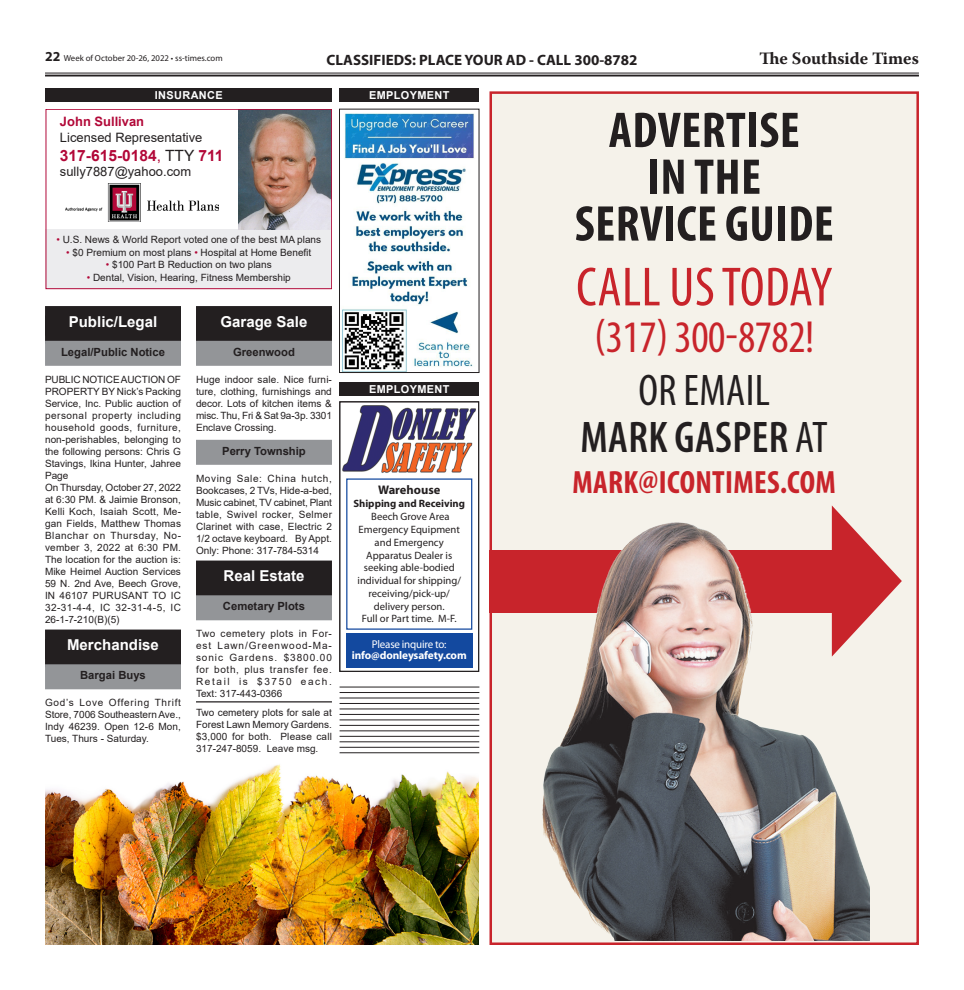
<style>
.page{position:relative;width:964px;height:990px;background:#fff}
.page>*{position:absolute;margin:0;border:0;box-sizing:border-box;transform-origin:0 0}
.ICON_Questions{font:condensed 55.62px "Myriad Pro";letter-spacing:.01em;color:#c8242b}
.ICON_Questions-2{font:700 condensed 50.62px/46.9px "Myriad Pro";letter-spacing:.01em;color:#231f20;text-align:center}
.ICON_Questions-3{font:condensed 45.25px "Myriad Pro";letter-spacing:-.01em;color:#c8242b}
.ICON_Questions-4{font:600 condensed 44.5px/46.8px "Myriad Pro";letter-spacing:.01em;color:#231f20;text-align:center}
.ICON_Questions-5{font:700 condensed 32.38px "Myriad Pro";letter-spacing:.01em;color:#c8242b}
.t1{font:700 17.38px "Warnock Pro";color:#231f20}
.t2{font:700 15.5px "Arial";color:#b20838}
.Major_Category{font:700 15px "Arial";color:#fff}
.Body_Copy{font:700 15px "Myriad Pro";color:#231f20}
.t3{font:13px/16px "Arial";color:#231f20}
.t4{font:700 12.5px "Myriad Pro";color:#231f20}
.Minor_Category{font:700 11.25px "Arial";color:#231f20}
.t5{font:700 11.25px/11px "Myriad Pro";letter-spacing:-.01em;color:#fff;text-align:center}
.Briefs{font:700 11px "Arial";letter-spacing:.035em;color:#fff}
.t6{font:10.62px/12.8px "Myriad Pro";color:#231f20;text-align:center}
.t7{font:700 10.62px/13.8px "Myriad Pro";color:#231f20;text-align:center}
.Classified{font:10px/12px "Arial";color:#231f20;text-align:justify}
.t8{font:8.75px "Myriad Pro";color:#231f20}
.s1{font-weight:700;font-size:13.75px}
.s2{font-weight:700;color:#b20838}
.s3{font-weight:400}
.s4{font-weight:400;color:#231f20}
.s5{color:#b20838}
</style>
<div class="page">
<hr style="left:339px;top:731px;width:140px;height:1px;background:#231f20">
<hr style="left:339px;top:747px;width:140px;height:1px;background:#231f20">
<hr style="left:339px;top:692px;width:140px;height:1px;background:#231f20">
<hr style="left:339px;top:736px;width:140px;height:1px;background:#231f20">
<hr style="left:339px;top:742px;width:140px;height:1px;background:#231f20">
<hr style="left:339px;top:752px;width:140px;height:1px;background:#231f20">
<hr style="left:339px;top:698px;width:140px;height:1px;background:#231f20">
<hr style="left:339px;top:703px;width:140px;height:1px;background:#231f20">
<hr style="left:339px;top:709px;width:140px;height:1px;background:#231f20">
<hr style="left:339px;top:714px;width:140px;height:1px;background:#231f20">
<hr style="left:339px;top:720px;width:140px;height:1px;background:#231f20">
<hr style="left:339px;top:725px;width:140px;height:1px;background:#231f20">
<hr style="left:339px;top:687px;width:140px;height:1px;background:#231f20">
<div style="left:489px;top:91px;width:429px;height:854px;background:#f5f2ea;border:2px solid #c8242b"></div>
<div style="left:489px;top:550px;width:353px;height:62px;background:#c8242b"></div>
<svg style="left:831px;top:505px;width:70px;height:112px"></svg>
<img style="left:542px;top:522px;width:327px;height:418px">
<div style="left:45px;top:306px;width:136px;height:38px;background:#231f20"></div>
<div style="left:45px;top:341px;width:136px;height:25px;background:#939598"></div>
<div style="left:45px;top:630px;width:136px;height:37px;background:#231f20"></div>
<div style="left:45px;top:664px;width:136px;height:25px;background:#939598"></div>
<div style="left:196px;top:306px;width:136px;height:38px;background:#231f20"></div>
<div style="left:196px;top:341px;width:136px;height:25px;background:#939598"></div>
<div style="left:196px;top:440px;width:136px;height:25px;background:#939598"></div>
<div style="left:196px;top:561px;width:136px;height:37px;background:#231f20"></div>
<div style="left:196px;top:595px;width:136px;height:25px;background:#939598"></div>
<hr style="left:196px;top:701px;width:136px;height:1px;background:#231f20">
<hr style="left:45px;top:73px;width:873px;height:1px;background:#231f20">
<hr style="left:45px;top:75px;width:873px;height:2px;background:#231f20">
<div style="left:339px;top:88px;width:140px;height:13px;background:#231f20"></div>
<div style="left:339px;top:383px;width:140px;height:13px;background:#231f20"></div>
<div style="left:46px;top:88px;width:286px;height:13px;background:#231f20"></div>
<img style="left:341px;top:113px;width:134px;height:258px">
<div style="left:339px;top:109px;width:140px;height:264px;border:1px solid #231f20"></div>
<img style="left:342px;top:406px;width:133px;height:67px">
<div style="left:346px;top:478px;width:126px;height:152px;border:1px solid #13499f"></div>
<div style="left:346px;top:634px;width:126px;height:34px;background:#13499f"></div>
<div style="left:339px;top:402px;width:139px;height:270px;border:1px solid #231f20"></div>
<div style="left:46px;top:229px;width:286px;height:60px;background:#ececee"></div>
<img style="left:238px;top:111px;width:92px;height:118px">
<div style="left:46px;top:109px;width:286px;height:180px;border:1px solid #b20838"></div>
<img style="left:65px;top:184px;width:153px;height:37px">
<img style="left:46px;top:764px;width:432px;height:181px">
<p class="t8" style="left:45px;top:53px;width:179px"><span class="s1">22</span> Week of October 20-26, 2022 • ss-times.com</p>
<h3 class="t1" style="left:759px;top:48px;width:161px">The Southside Times</h3>
<p class="Body_Copy" style="left:326px;top:50px;width:312px">CLASSIFIEDS: PLACE YOUR AD - CALL 300-8782</p>
<p class="Briefs" style="left:369px;top:87px;width:82px">EMPLOYMENT</p>
<p class="Briefs" style="left:155px;top:87px;width:69px">INSURANCE</p>
<p class="t3" style="left:60px;top:113px;width:144px"><span class="s2">John Sullivan<br></span>Licensed Representative</p>
<p class="t2" style="left:60px;top:144px;width:165px">317‑615‑0184<span class="s3">,</span> <span class="s4">TTY</span> 711</p>
<p class="t3" style="left:60px;top:164px;width:133px">sully7887@yahoo.com</p>
<p class="Classified" style="left:56px;top:234px;width:266px"><span class="s5">•</span> U.S. News &amp; World Report voted one of the best MA plans</p>
<p class="Classified" style="left:66px;top:246px;width:246px"><span class="s5">•</span> $0 Premium on most plans <span class="s5">•</span> Hospital at Home Benefit</p>
<p class="Classified" style="left:106px;top:259px;width:167px"><span class="s5">•</span> $100 Part B Reduction on two plans</p>
<p class="Classified" style="left:87px;top:271px;width:205px"><span class="s5">•</span> Dental, Vision, Hearing, Fitness Membership</p>
<p class="Major_Category" style="left:69px;top:311px;width:90px">Public/Legal</p>
<p class="Minor_Category" style="left:61px;top:344px;width:105px">Legal/Public Notice</p>
<p class="Classified" style="left:45px;top:373px;width:137px">PUBLIC NOTICE AUCTION OF PROPERTY BY Nick’s Packing Service, Inc. Public auction of personal property including household goods, furniture, non-perishables, belonging to the following persons: Chris G Stavings, Ikina Hunter, Jahree Page</p>
<p class="Classified" style="left:45px;top:481px;width:137px">On Thursday, October 27, 2022 at 6:30 PM. &amp; Jaimie Bronson, Kelli Koch, Isaiah Scott, Me&shy;gan Fields, Matthew Thomas Blanchar on Thursday, No&shy;vember 3, 2022 at 6:30 PM.<br>The location for the auction is:<br>Mike Heimel Auction Services 59 N. 2nd Ave, Beech Grove, IN 46107 PURUSANT TO IC 32-31-4-4, IC 32-31-4-5, IC 26-1-7-210(B)(5)</p>
<p class="Major_Category" style="left:67px;top:634px;width:93px">Merchandise</p>
<p class="Minor_Category" style="left:80px;top:667px;width:67px">Bargai Buys</p>
<p class="Classified" style="left:45px;top:697px;width:137px">God’s Love Offering Thrift Store, 7006 Southeastern Ave., Indy 46239. Open 12-6 Mon, Tues, Thurs - Saturday.</p>
<p class="Major_Category" style="left:220px;top:311px;width:88px">Garage Sale</p>
<p class="Minor_Category" style="left:233px;top:344px;width:63px">Greenwood</p>
<p class="Classified" style="left:196px;top:373px;width:137px">Huge indoor sale. Nice furni&shy;ture, clothing, furnishings and decor. Lots of kitchen items &amp; misc. Thu, Fri &amp; Sat 9a-3p. 3301<br>Enclave Crossing.</p>
<p class="Minor_Category" style="left:222px;top:443px;width:85px">Perry Township</p>
<p class="Classified" style="left:196px;top:472px;width:137px">Moving Sale: China hutch, Bookcases, 2 TVs, Hide-a-bed, Music cabinet, TV cabinet, Plant table, Swivel rocker, Selmer Clarinet with case, Electric 2<br>1/2 octave keyboard. By Appt.<br>Only: Phone: 317-784-5314</p>
<p class="Major_Category" style="left:223px;top:565px;width:82px">Real Estate</p>
<p class="Minor_Category" style="left:223px;top:598px;width:83px">Cemetary Plots</p>
<p class="Classified" style="left:196px;top:628px;width:137px">Two cemetery plots in For&shy;est Lawn/Greenwood-Ma&shy;sonic Gardens. $3800.00 for both, plus transfer fee.<br>Retail is $3750 each.<br>Text: 317-443-0366</p>
<p class="Classified" style="left:196px;top:706px;width:137px">Two cemetery plots for sale at Forest Lawn Memory Gardens. $3,000 for both. Please call 317-247-8059. Leave msg.</p>
<p class="Briefs" style="left:369px;top:382px;width:82px">EMPLOYMENT</p>
<p class="t4" style="left:378px;top:482px;width:64px">Warehouse</p>
<p class="t7" style="left:353px;top:496px;width:113px">Shipping and Receiving<br><span class="s3">Beech Grove Area</span></p>
<p class="t6" style="left:357px;top:523px;width:105px">Emergency Equipment and Emergency<br>Apparatus Dealer is seeking able-bodied individual for shipping/ receiving/pick-up/ delivery person.<br>Full or Part time. M-F.</p>
<p class="t5" style="left:351px;top:638px;width:116px"><span class="s3">Please inquire to: </span>info@donleysafety.com</p>
<p class="ICON_Questions-2" style="left:574px;top:106px;width:260px">ADVERTISE<br>IN THE<br>SERVICE GUIDE</p>
<p class="ICON_Questions" style="left:575px;top:253px;width:258px">CALL US TODAY</p>
<p class="ICON_Questions-3" style="left:594px;top:310px;width:221px">(317) 300-8782!</p>
<p class="ICON_Questions-4" style="left:580px;top:366px;width:249px"><span class="s3">OR EMAIL<br></span>MARK GASPER <span class="s3">AT</span></p>
<p class="ICON_Questions-5" style="left:572px;top:462px;width:265px">MARK@ICONTIMES.COM</p>
</div>
